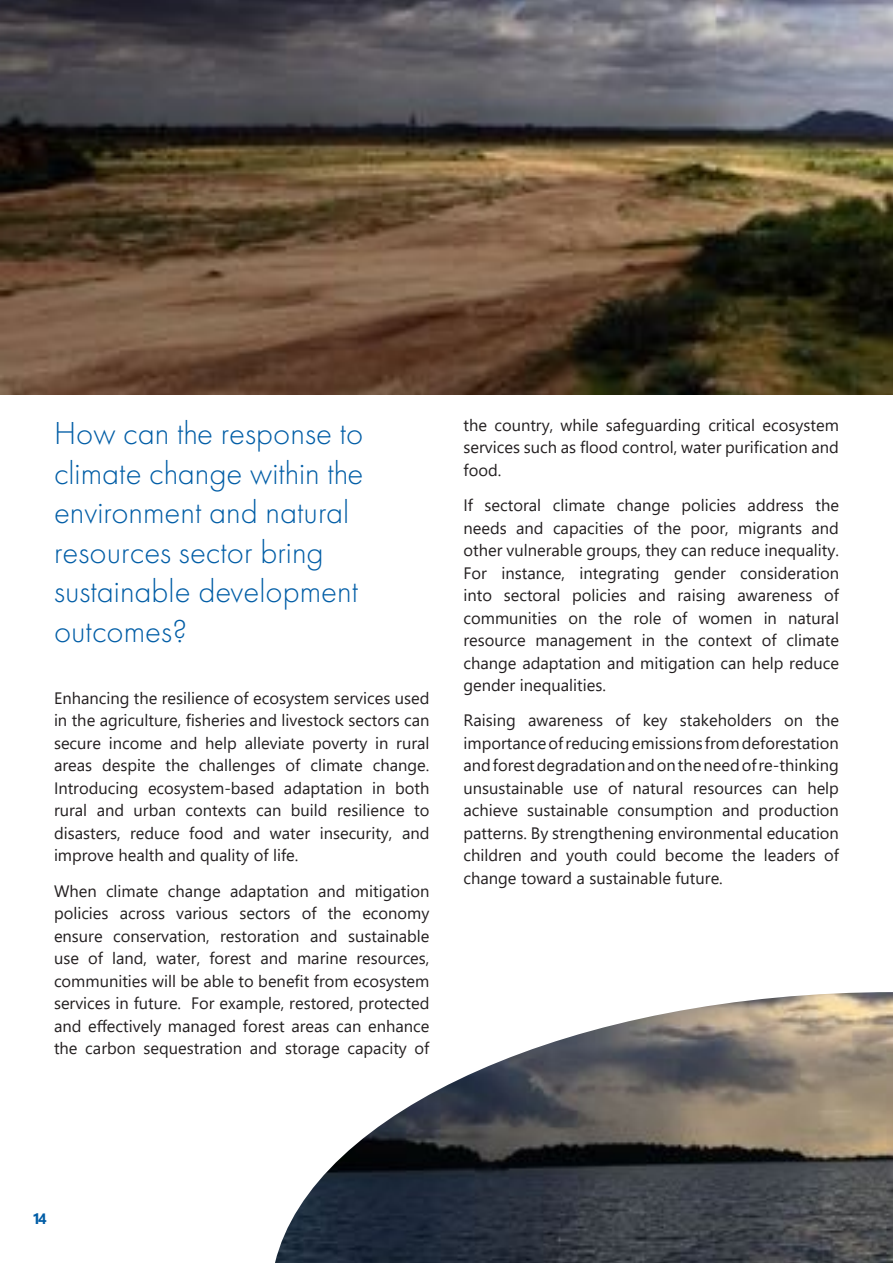
<style>
.page{position:relative;width:893px;height:1263px;background:#fff}
.page>*{position:absolute;margin:0;border:0;box-sizing:border-box;transform-origin:0 0}
.t1{font:300 33px/39.6px "Futura PT";color:#005da6}
.t2{font:16.5px/22.5px "Segoe UI";color:#231f20;text-align:justify}
.t3{font:700 15px "Segoe UI";color:#005da6}
</style>
<div class="page">
<img style="left:0;top:0;width:893px;height:394px">
<img style="left:275px;top:992px;width:618px;height:271px">
<h1 class="t1" style="left:54px;top:413px;width:311px">How can the response to climate change within the environment and natural resources sector bring sustainable development outcomes?</h1>
<p class="t2" style="left:54px;top:686px;width:377px">Enhancing the resilience of ecosystem services used in the agriculture, fisheries and livestock sectors can secure income and help alleviate poverty in rural areas despite the challenges of climate change.<br>Introducing ecosystem-based adaptation in both rural and urban contexts can build resilience to disasters, reduce food and water insecurity, and improve health and quality of life.</p>
<p class="t2" style="left:54px;top:878px;width:377px">When climate change adaptation and mitigation policies across various sectors of the economy ensure conservation, restoration and sustainable use of land, water, forest and marine resources, communities will be able to benefit from ecosystem services in future. For example, restored, protected and effectively managed forest areas can enhance the carbon sequestration and storage capacity of</p>
<p class="t2" style="left:463px;top:413px;width:377px">the country, while safeguarding critical ecosystem services such as flood control, water purification and food.</p>
<p class="t2" style="left:463px;top:493px;width:377px">If sectoral climate change policies address the needs and capacities of the poor, migrants and other vulnerable groups, they can reduce inequality.<br>For instance, integrating gender consideration into sectoral policies and raising awareness of communities on the role of women in natural resource management in the context of climate change adaptation and mitigation can help reduce gender inequalities.</p>
<p class="t2" style="left:463px;top:708px;width:377px">Raising awareness of key stakeholders on the importance of reducing emissions from deforestation and forest degradation and on the need of re-thinking unsustainable use of natural resources can help achieve sustainable consumption and production patterns. By strengthening environmental education children and youth could become the leaders of change toward a sustainable future.</p>
<p class="t3" style="left:32px;top:1208px;width:16px">14</p>
</div>
